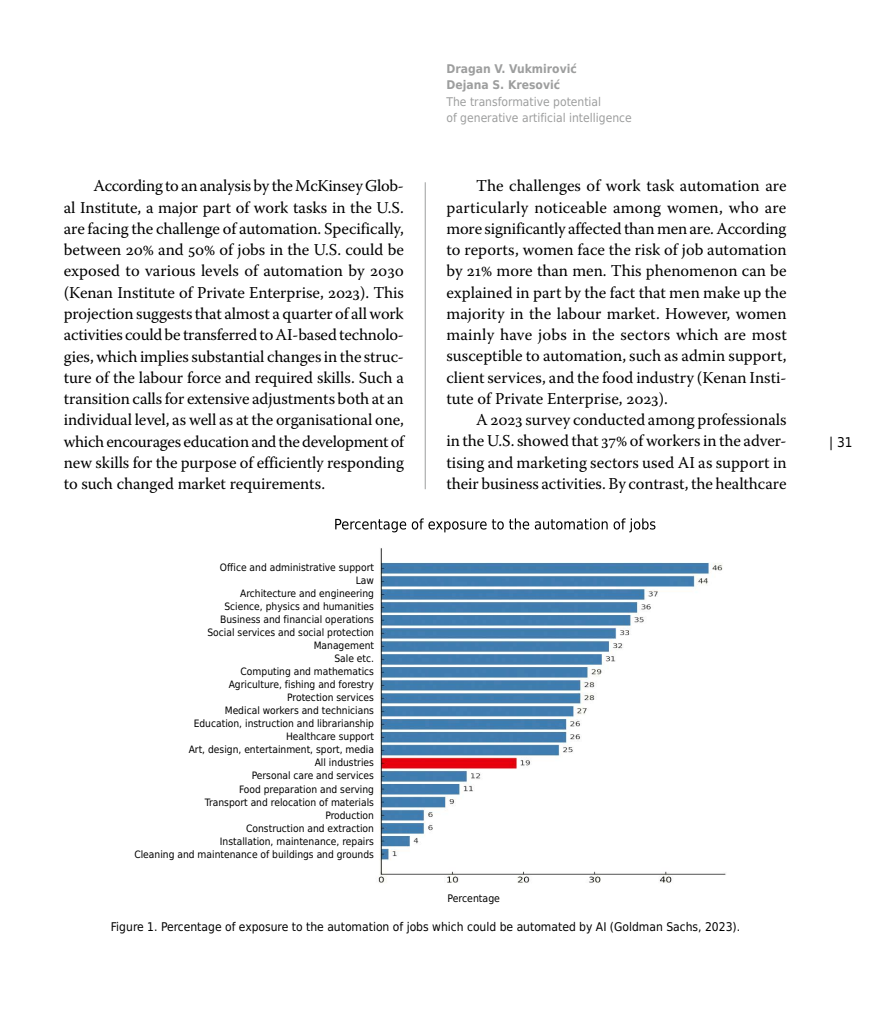
<style>
.page{position:relative;width:893px;height:1021px;background:#fff}
.page>*{position:absolute;margin:0;border:0;box-sizing:border-box;transform-origin:0 0}
.t1{font:16.5px/21.3px "Warnock Pro";letter-spacing:-.005em;color:#000;text-align:justify}
.t2{font:13.5px "DejaVu Sans Condensed";color:#000}
.t3{font:12px "DejaVu Sans Condensed";color:#000}
.t4{font:12px/16.5px "DejaVu Sans Condensed";color:#9d9e9e}
.t5{font:700 12px/16.5px "DejaVu Sans Condensed";color:#9d9e9e}
.t6{font:10.35px "DejaVu Sans Condensed";color:#000}
.t7{font:10.2px/13px "DejaVu Sans Condensed";color:#000;text-align:right}
</style>
<div class="page">
<hr style="left:425px;top:182px;width:1px;height:307px;background:#9d9e9e">
<img style="left:270px;top:532px;width:456px;height:351px">
<svg style="left:335px;top:519px;width:71px;height:13px"></svg>
<svg style="left:412px;top:518px;width:117px;height:14px"></svg>
<svg style="left:535px;top:518px;width:73px;height:11px"></svg>
<svg style="left:614px;top:518px;width:41px;height:14px"></svg>
<p class="t5" style="left:446px;top:60px;width:132px">Dragan V. Vukmirović<br>Dejana S. Kresović</p>
<p class="t4" style="left:446px;top:93px;width:187px">The transformative potential<br>of generative artificial intelligence</p>
<p class="t1" style="left:64px;top:175px;width:342px;text-indent:30px">According to an analysis by the McKinsey Glob&shy;al Institute, a major part of work tasks in the U.S. are facing the challenge of automation. Specifically, between 20% and 50% of jobs in the U.S. could be exposed to various levels of automation by 2030 (Kenan Institute of Private Enterprise, 2023). This projection suggests that almost a quarter of all work activities could be transferred to AI-based technolo&shy;gies, which implies substantial changes in the struc&shy;ture of the labour force and required skills. Such a transition calls for extensive adjustments both at an individual level, as well as at the organisational one, which encourages education and the development of new skills for the purpose of efficiently responding to such changed market requirements.</p>
<p class="t1" style="left:446px;top:175px;width:342px;text-indent:30px">The challenges of work task automation are particularly noticeable among women, who are more significantly affected than men are. According to reports, women face the risk of job automation by 21% more than men. This phenomenon can be explained in part by the fact that men make up the majority in the labour market. However, women mainly have jobs in the sectors which are most susceptible to automation, such as admin support, client services, and the food industry (Kenan Insti&shy;tute of Private Enterprise, 2023).</p>
<p class="t1" style="left:446px;top:409px;width:342px;text-indent:30px">A 2023 survey conducted among professionals in the U.S. showed that 37% of workers in the adver&shy;tising and marketing sectors used AI as support in their business activities. By contrast, the healthcare</p>
<p class="t7" style="left:134px;top:560px;width:241px">Office and administrative support<br>Law<br>Architecture and engineering<br>Science, physics and humanities<br>Business and financial operations<br>Social services and social protection<br>Management<br>Sale etc.<br>Computing and mathematics<br>Agriculture, fishing and forestry<br>Protection services<br>Medical workers and technicians<br>Education, instruction and librarianship<br>Healthcare support<br>Art, design, entertainment, sport, media<br>All industries<br>Personal care and services<br>Food preparation and serving<br>Transport and relocation of materials<br>Production<br>Construction and extraction<br>Installation, maintenance, repairs<br>Cleaning and maintenance of buildings and grounds</p>
<p class="t6" style="left:447px;top:890px;width:54px">Percentage</p>
<p class="t3" style="left:111px;top:917px;width:631px">Figure 1. Percentage of exposure to the automation of jobs which could be automated by AI (Goldman Sachs, 2023).</p>
<p class="t2" style="left:829px;top:431px;width:25px">| 31</p>
</div>
